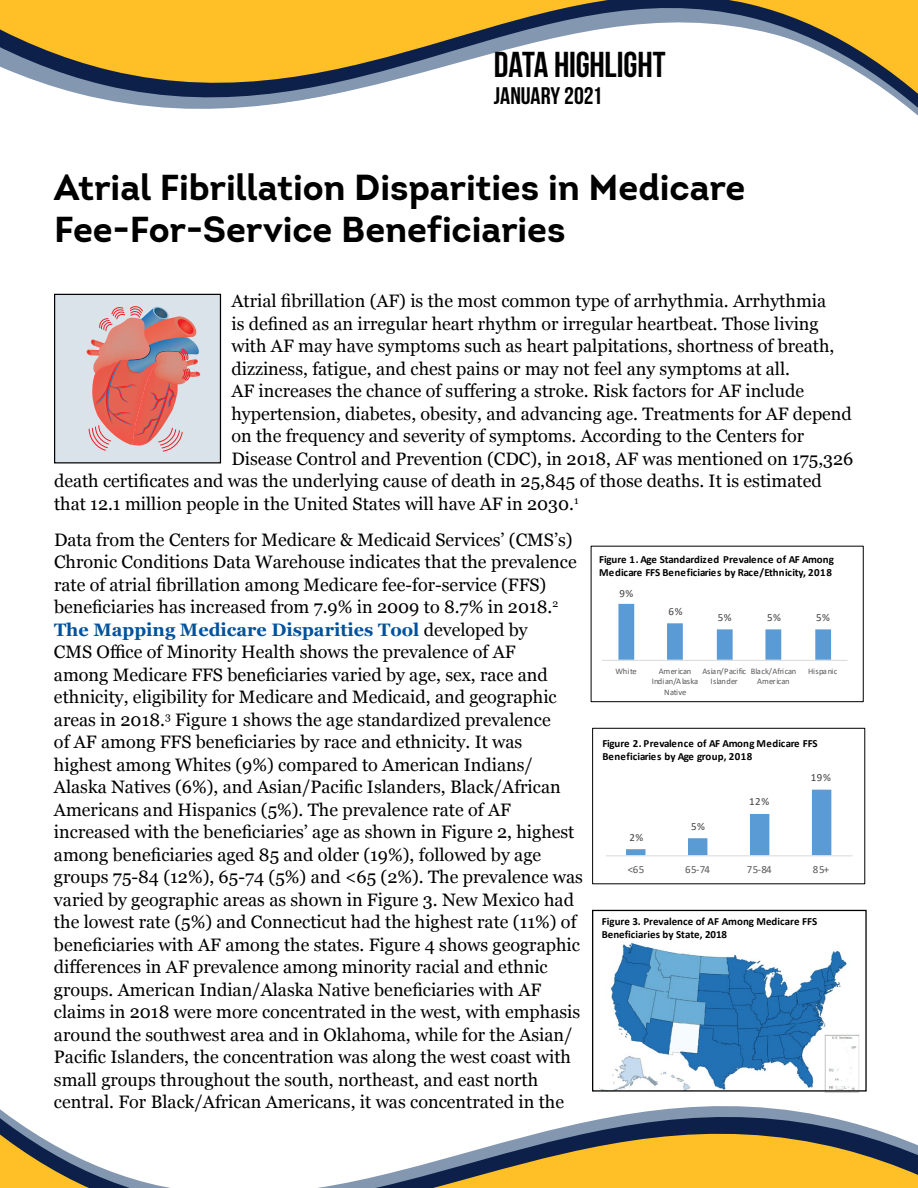
<style>
.page{position:relative;width:918px;height:1188px;background:#fff}
.page>*{position:absolute;margin:0;border:0;box-sizing:border-box;transform-origin:0 0}
.t1{font:700 36px/42px "Intro";letter-spacing:-.005em;color:#000}
.t2{font:36px "Bebas Neue";letter-spacing:-.005em;color:#000}
.t3{font:24px "Bebas Neue";letter-spacing:-.005em;color:#000}
.BODY{font:18px/22.5px "Georgia";color:#000}
.t4{font:700 10.95px/13.4px "Calibri";color:#000}
.t5{font:10.95px "Calibri";color:#404040}
.t6{font:10.95px "Calibri";letter-spacing:.05em;color:#595959}
.t7{font:8.55px/9.8px "Calibri";letter-spacing:-.01em;color:#595959;text-align:center}
.t8{font:8.55px "Calibri";letter-spacing:.035em;color:#595959}
.s1{font-weight:700;color:#00529c}
</style>
<div class="page">
<svg style="left:0;top:1092px;width:918px;height:96px"></svg>
<svg style="left:0;top:0;width:918px;height:116px"></svg>
<svg style="left:618px;top:604px;width:213px;height:56px"></svg>
<hr style="left:602px;top:660px;width:245px;height:1px;background:#d9d9d9">
<div style="left:591px;top:546px;width:273px;height:156px;border:1px solid #000"></div>
<svg style="left:626px;top:790px;width:205px;height:65px"></svg>
<hr style="left:606px;top:855px;width:247px;height:1px;background:#d9d9d9">
<div style="left:592px;top:728px;width:273px;height:156px;border:1px solid #000"></div>
<img style="left:599px;top:943px;width:260px;height:147px">
<div style="left:592px;top:910px;width:275px;height:182px;border:1px solid #000"></div>
<div style="left:55px;top:294px;width:165px;height:169px;background:#dae3ea"></div>
<div style="left:54px;top:294px;width:167px;height:169px;border:1px solid #000"></div>
<svg style="left:86px;top:306px;width:115px;height:146px"></svg>
<p class="t2" style="left:494px;top:45px;width:173px">DATA HIGHLIGHT</p>
<p class="t3" style="left:494px;top:83px;width:110px">JANUARY 2021</p>
<h1 class="t1" style="left:54px;top:166px;width:693px">Atrial Fibrillation Disparities in Medicare<br>Fee-For-Service Beneficiaries</h1>
<p class="BODY" style="left:231px;top:289px;width:596px">Atrial fibrillation (AF) is the most common type of arrhythmia. Arrhythmia</p>
<p class="BODY" style="left:231px;top:312px;width:589px">is defined as an irregular heart rhythm or irregular heartbeat. Those living</p>
<p class="BODY" style="left:231px;top:334px;width:605px">with AF may have symptoms such as heart palpitations, shortness of breath,</p>
<p class="BODY" style="left:231px;top:357px;width:560px">dizziness, fatigue, and chest pains or may not feel any symptoms at all.</p>
<p class="BODY" style="left:231px;top:379px;width:574px">AF increases the chance of suffering a stroke. Risk factors for AF include</p>
<p class="BODY" style="left:231px;top:402px;width:622px">hypertension, diabetes, obesity, and advancing age. Treatments for AF depend</p>
<p class="BODY" style="left:231px;top:424px;width:574px">on the frequency and severity of symptoms. According to the Centers for</p>
<p class="BODY" style="left:231px;top:447px;width:624px">Disease Control and Prevention (CDC), in 2018, AF was mentioned on 175,326</p>
<p class="BODY" style="left:54px;top:469px;width:769px">death certificates and was the underlying cause of death in 25,845 of those deaths. It is estimated</p>
<p class="BODY" style="left:54px;top:492px;width:526px">that 12.1 million people in the United States will have AF in 2030.<sup>1</sup></p>
<p class="BODY" style="left:54px;top:528px;width:530px">Data from the Centers for Medicare &amp; Medicaid Services’ (CMS’s)<br>Chronic Conditions Data Warehouse indicates that the prevalence rate of atrial fibrillation among Medicare fee-for-service (FFS) beneficiaries has increased from 7.9% in 2009 to 8.7% in 2018.<sup>2<br></sup><span class="s1">The Mapping Medicare Disparities Tool</span> developed by<br>CMS Office of Minority Health shows the prevalence of AF<br>among Medicare FFS beneficiaries varied by age, sex, race and ethnicity, eligibility for Medicare and Medicaid, and geographic areas in 2018.<sup>3</sup> Figure 1 shows the age standardized prevalence<br>of AF among FFS beneficiaries by race and ethnicity. It was highest among Whites (9%) compared to American Indians/ Alaska Natives (6%), and Asian/Pacific Islanders, Black/African Americans and Hispanics (5%). The prevalence rate of AF increased with the beneficiaries’ age as shown in Figure 2, highest among beneficiaries aged 85 and older (19%), followed by age groups 75-84 (12%), 65-74 (5%) and &lt;65 (2%). The prevalence was varied by geographic areas as shown in Figure 3. New Mexico had the lowest rate (5%) and Connecticut had the highest rate (11%) of beneficiaries with AF among the states. Figure 4 shows geographic differences in AF prevalence among minority racial and ethnic groups. American Indian/Alaska Native beneficiaries with AF claims in 2018 were more concentrated in the west, with emphasis around the southwest area and in Oklahoma, while for the Asian/ Pacific Islanders, the concentration was along the west coast with small groups throughout the south, northeast, and east north central. For Black/African Americans, it was concentrated in the</p>
<p class="t4" style="left:599px;top:552px;width:236px">Figure 1. Age Standardized Prevalence of AF Among<br>Medicare FFS Beneficiaries by Race/Ethnicity, 2018</p>
<p class="t5" style="left:619px;top:585px;width:15px">9%</p>
<p class="t5" style="left:669px;top:604px;width:15px">6%</p>
<p class="t5" style="left:718px;top:610px;width:15px">5%</p>
<p class="t5" style="left:767px;top:610px;width:15px">5%</p>
<p class="t5" style="left:816px;top:610px;width:15px">5%</p>
<p class="t7" style="left:702px;top:666px;width:45px">Asian/Pacific<br>Islander</p>
<p class="t7" style="left:751px;top:666px;width:47px">Black/African<br>American</p>
<p class="t8" style="left:808px;top:666px;width:31px">Hispanic</p>
<p class="t7" style="left:616px;top:666px;width:23px">White</p>
<p class="t7" style="left:652px;top:666px;width:48px">American<br>Indian/A laska</p>
<p class="t7" style="left:664px;top:687px;width:24px">Native</p>
<p class="t4" style="left:602px;top:737px;width:217px">Figure 2. Prevalence of AF Among Medicare FFS<br>Beneficiaries by Age group, 2018</p>
<p class="t5" style="left:811px;top:770px;width:21px">19%</p>
<p class="t5" style="left:749px;top:794px;width:21px">12%</p>
<p class="t5" style="left:691px;top:819px;width:15px">5%</p>
<p class="t5" style="left:630px;top:829px;width:15px">2%</p>
<p class="t6" style="left:628px;top:862px;width:18px">&lt;65</p>
<p class="t6" style="left:685px;top:862px;width:26px">65-74</p>
<p class="t6" style="left:747px;top:862px;width:26px">75-84</p>
<p class="t6" style="left:813px;top:862px;width:18px">85+</p>
<p class="t4" style="left:602px;top:914px;width:217px">Figure 3. Prevalence of AF Among Medicare FFS<br>Beneficiaries by State, 2018</p>
</div>
